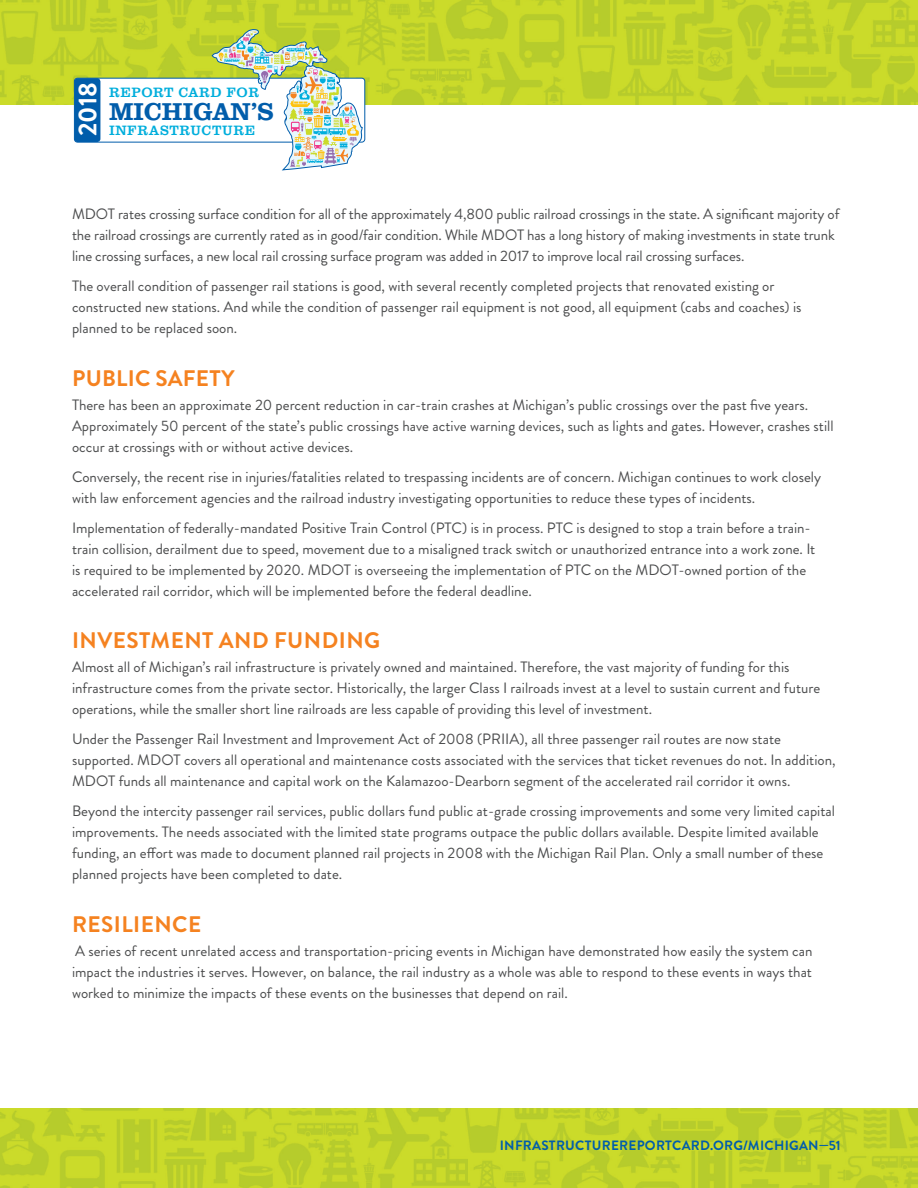
<style>
.page{position:relative;width:918px;height:1188px;background:#fff}
.page>*{position:absolute;margin:0;border:0;box-sizing:border-box;transform-origin:0 0}
.t1{font:700 25.95px "Brandon Grotesque";color:#fff}
.t2{font:500 25.2px "Clarendon URW";color:#015dab}
.t3{font:700 22.5px "Brandon Grotesque";letter-spacing:.02em;color:#f58220}
.t4{font:15px/21px "Brandon Grotesque";color:#4b4c4d}
.t5{font:13.95px "Clarendon URW";letter-spacing:.04em;color:#00aedc}
.t6{font:700 13.5px "Brandon Grotesque";letter-spacing:.02em;color:#015dab}
</style>
<div class="page">
<img style="left:0;top:1109px;width:918px;height:79px">
<img style="left:0;top:0;width:918px;height:104px">
<div style="left:74px;top:78px;width:291px;height:64px;background:#fff;border-radius:3px"></div>
<div style="left:74px;top:78px;width:291px;height:65px;border:1px solid #015dab;border-radius:3px"></div>
<div style="left:74px;top:78px;width:26px;height:64px;background:#015dab"></div>
<svg style="left:212px;top:29px;width:151px;height:141px"></svg>
<h1 class="t1" style="left:70px;top:136px;width:55px;rotate:-90deg">2018</h1>
<p class="t5" style="left:109px;top:82px;width:152px">REPORT CARD FOR</p>
<h2 class="t2" style="left:109px;top:97px;width:166px">MICHIGAN’S</h2>
<p class="t5" style="left:109px;top:120px;width:148px">INFRASTRUCTURE</p>
<p class="t4" style="left:72px;top:204px;width:769px">MDOT rates crossing surface condition for all of the approximately 4,800 public railroad crossings in the state. A significant majority of the railroad crossings are currently rated as in good/fair condition. While MDOT has a long history of making investments in state trunk line crossing surfaces, a new local rail crossing surface program was added in 2017 to improve local rail crossing surfaces.</p>
<p class="t4" style="left:72px;top:276px;width:731px">The overall condition of passenger rail stations is good, with several recently completed projects that renovated existing or constructed new stations. And while the condition of passenger rail equipment is not good, all equipment (cabs and coaches) is planned to be replaced soon.</p>
<h3 class="t3" style="left:72px;top:362px;width:164px">PUBLIC SAFETY</h3>
<p class="t4" style="left:72px;top:394px;width:763px">There has been an approximate 20 percent reduction in car-train crashes at Michigan’s public crossings over the past five years.<br>Approximately 50 percent of the state’s public crossings have active warning devices, such as lights and gates. However, crashes still occur at crossings with or without active devices.</p>
<p class="t4" style="left:72px;top:466px;width:751px">Conversely, the recent rise in injuries/fatalities related to trespassing incidents are of concern. Michigan continues to work closely with law enforcement agencies and the railroad industry investigating opportunities to reduce these types of incidents.</p>
<p class="t4" style="left:72px;top:517px;width:745px">Implementation of federally-mandated Positive Train Control (PTC) is in process. PTC is designed to stop a train before a train&shy;train collision, derailment due to speed, movement due to a misaligned track switch or unauthorized entrance into a work zone. It is required to be implemented by 2020. MDOT is overseeing the implementation of PTC on the MDOT-owned portion of the accelerated rail corridor, which will be implemented before the federal deadline.</p>
<h3 class="t3" style="left:72px;top:625px;width:310px">INVESTMENT AND FUNDING</h3>
<p class="t4" style="left:72px;top:657px;width:750px">Almost all of Michigan’s rail infrastructure is privately owned and maintained. Therefore, the vast majority of funding for this infrastructure comes from the private sector. Historically, the larger Class I railroads invest at a level to sustain current and future operations, while the smaller short line railroads are less capable of providing this level of investment.</p>
<p class="t4" style="left:72px;top:729px;width:765px">Under the Passenger Rail Investment and Improvement Act of 2008 (PRIIA), all three passenger rail routes are now state supported. MDOT covers all operational and maintenance costs associated with the services that ticket revenues do not. In addition,<br>MDOT funds all maintenance and capital work on the Kalamazoo-Dearborn segment of the accelerated rail corridor it owns.</p>
<p class="t4" style="left:72px;top:801px;width:765px">Beyond the intercity passenger rail services, public dollars fund public at-grade crossing improvements and some very limited capital improvements. The needs associated with the limited state programs outpace the public dollars available. Despite limited available funding, an effort was made to document planned rail projects in 2008 with the Michigan Rail Plan. Only a small number of these planned projects have been completed to date.</p>
<h3 class="t3" style="left:72px;top:908px;width:131px">RESILIENCE</h3>
<p class="t4" style="left:72px;top:940px;width:742px;text-align:justify">A series of recent unrelated access and transportation-pricing events in Michigan have demonstrated how easily the system can impact the industries it serves. However, on balance, the rail industry as a whole was able to respond to these events in ways that worked to minimize the impacts of these events on the businesses that depend on rail.</p>
<p class="t6" style="left:500px;top:1136px;width:342px">INFRASTRUCTUREREPORTCARD.ORG/MICHIGAN—51</p>
</div>
